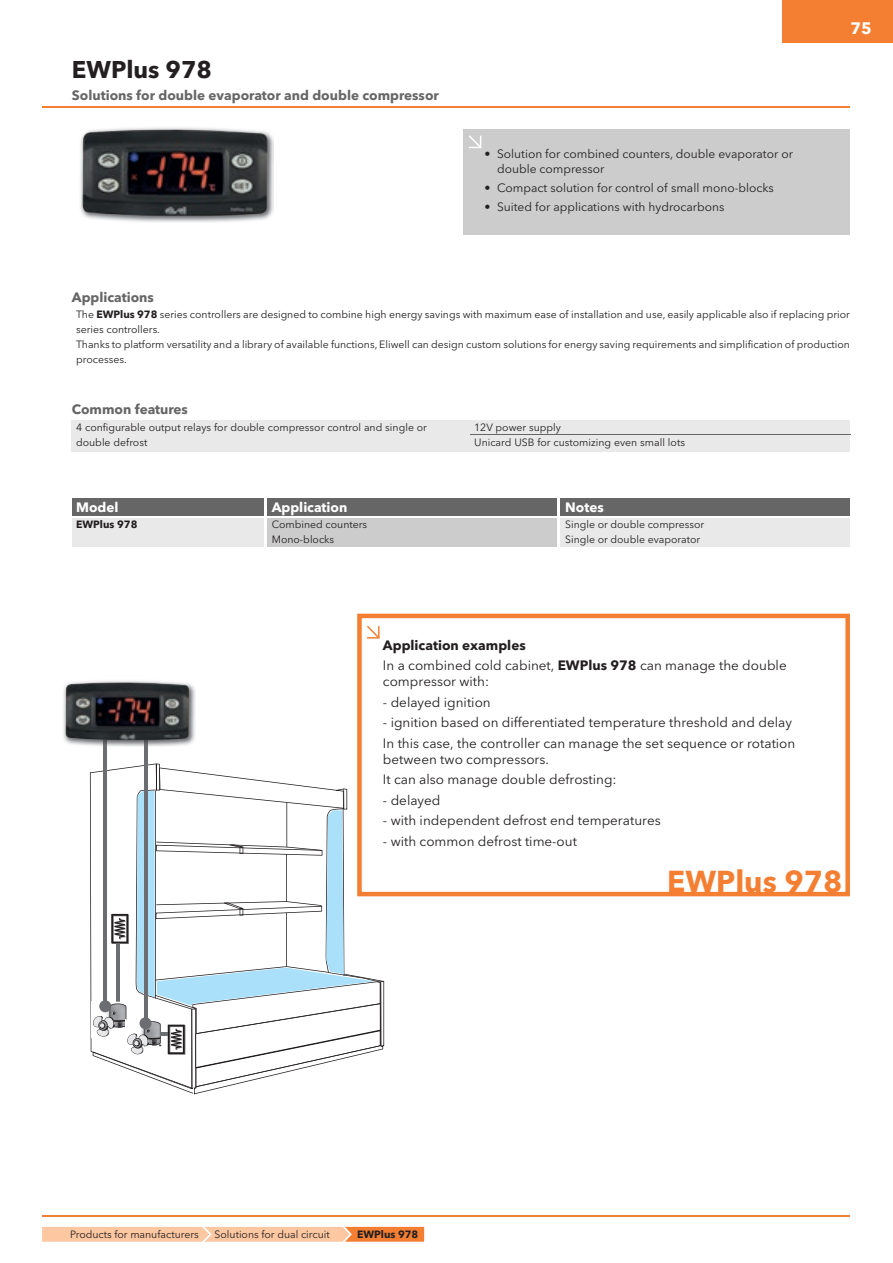
<style>
.page{position:relative;width:893px;height:1263px;background:#fff}
.page>*{position:absolute;margin:0;border:0;box-sizing:border-box;transform-origin:0 0}
.t1{font:700 30px "Avenir Next LT Pro";color:#f47f32}
.t2{font:700 24px "Avenir Next LT Pro";color:#231f20}
.t3{font:700 16.5px "Avenir Next LT Pro";color:#fff}
.t4{font:13.5px/20.4px "Avenir Next LT Pro";color:#231f20}
.t5{font:700 13.5px "Avenir Next LT Pro";color:#666}
.t6{font:700 13.5px "Avenir Next LT Pro";color:#fff}
.t7{font:12px/14.9px "Avenir Next LT Pro";color:#231f20}
.t8{font:10.5px/14.9px "Avenir Next LT Pro";color:#231f20}
.t9{font:700 10.5px "Avenir Next LT Pro";color:#231f20}
.s1{font-weight:700}
</style>
<div class="page">
<div style="left:782px;top:0;width:111px;height:43px;background:#f47f32"></div>
<hr style="left:43px;top:106px;width:807px;height:2px;background:#f47f32">
<hr style="left:43px;top:1215px;width:807px;height:2px;background:#f47f32">
<svg style="left:357px;top:614px;width:493px;height:282px"></svg>
<svg style="left:367px;top:626px;width:13px;height:12px"></svg>
<svg style="left:42px;top:1224px;width:383px;height:18px"></svg>
<div style="left:463px;top:130px;width:387px;height:105px;background:#ccc"></div>
<svg style="left:469px;top:135px;width:12px;height:13px"></svg>
<div style="left:72px;top:421px;width:778px;height:31px;background:#e9e9e9"></div>
<hr style="left:470px;top:434px;width:380px;height:1px;background:#666">
<div style="left:72px;top:518px;width:191px;height:28px;background:#e9e9e9"></div>
<div style="left:267px;top:518px;width:290px;height:28px;background:#ccc"></div>
<div style="left:561px;top:518px;width:289px;height:28px;background:#e9e9e9"></div>
<div style="left:267px;top:499px;width:290px;height:17px;background:#666"></div>
<div style="left:72px;top:499px;width:191px;height:17px;background:#666"></div>
<div style="left:561px;top:499px;width:289px;height:17px;background:#666"></div>
<hr style="left:104px;top:735px;width:3px;height:271px;background:#6c6d70">
<hr style="left:144px;top:735px;width:3px;height:288px;background:#6c6d70">
<img style="left:63px;top:681px;width:133px;height:66px">
<svg style="left:104px;top:735px;width:3px;height:12px"></svg>
<svg style="left:144px;top:735px;width:3px;height:12px"></svg>
<img style="left:66px;top:682px;width:63px;height:53px">
<svg style="left:92px;top:767px;width:292px;height:327px"></svg>
<img style="left:80px;top:127px;width:194px;height:95px">
<img style="left:82px;top:130px;width:95px;height:78px">
<h2 class="t2" style="left:72px;top:55px;width:142px">EWPlus 978</h2>
<p class="t5" style="left:72px;top:86px;width:368px">Solutions for double evaporator and double compressor</p>
<p class="t7" style="left:497px;top:146px;width:297px;text-indent:-13px">• Solution for combined counters, double evaporator or double compressor</p>
<p class="t7" style="left:484px;top:180px;width:291px">• Compact solution for control of small mono-blocks</p>
<p class="t7" style="left:484px;top:199px;width:242px">• Suited for applications with hydrocarbons</p>
<h3 class="t3" style="left:850px;top:18px;width:23px">75</h3>
<p class="t5" style="left:72px;top:288px;width:84px">Applications</p>
<p class="t8" style="left:76px;top:307px;width:775px">The <span class="s1">EWPlus 978</span> series controllers are designed to combine high energy savings with maximum ease of installation and use, easily applicable also if replacing prior series controllers.<br>Thanks to platform versatility and a library of available functions, Eliwell can design custom solutions for energy saving requirements and simplification of production processes.</p>
<p class="t5" style="left:72px;top:401px;width:118px">Common features</p>
<p class="t8" style="left:76px;top:420px;width:352px">4 configurable output relays for double compressor control and single or double defrost</p>
<p class="t8" style="left:474px;top:420px;width:212px">12V power supply<br>Unicard USB for customizing even small lots</p>
<p class="t6" style="left:76px;top:499px;width:44px">Model</p>
<p class="t6" style="left:272px;top:499px;width:77px">Application</p>
<p class="t6" style="left:565px;top:499px;width:40px">Notes</p>
<p class="t9" style="left:76px;top:518px;width:63px">EWPlus 978</p>
<p class="t8" style="left:272px;top:517px;width:97px">Combined counters<br>Mono-blocks</p>
<p class="t8" style="left:565px;top:517px;width:141px">Single or double compressor<br>Single or double evaporator</p>
<p class="t4" style="left:383px;top:635px;width:405px"><span class="s1">Application examples<br></span>In a combined cold cabinet, <span class="s1">EWPlus 978</span> can manage the double</p>
<p class="t4" style="left:383px;top:671px;width:108px">compressor with:</p>
<p class="t4" style="left:383px;top:692px;width:109px">- delayed ignition</p>
<p class="t4" style="left:383px;top:712px;width:414px">- ignition based on differentiated temperature threshold and delay<br>In this case, the controller can manage the set sequence or rotation</p>
<p class="t4" style="left:383px;top:749px;width:235px">between two compressors.<br>It can also manage double defrosting:</p>
<p class="t4" style="left:383px;top:790px;width:59px">- delayed</p>
<p class="t4" style="left:383px;top:810px;width:279px">- with independent defrost end temperatures</p>
<p class="t4" style="left:383px;top:831px;width:196px">- with common defrost time-out</p>
<p class="t8" style="left:70px;top:1227px;width:130px">Products for manufacturers</p>
<p class="t8" style="left:215px;top:1227px;width:117px">Solutions for dual circuit</p>
<p class="t9" style="left:357px;top:1228px;width:63px">EWPlus 978</p>
<h1 class="t1" style="left:667px;top:863px;width:177px">EWPlus 978</h1>
</div>
